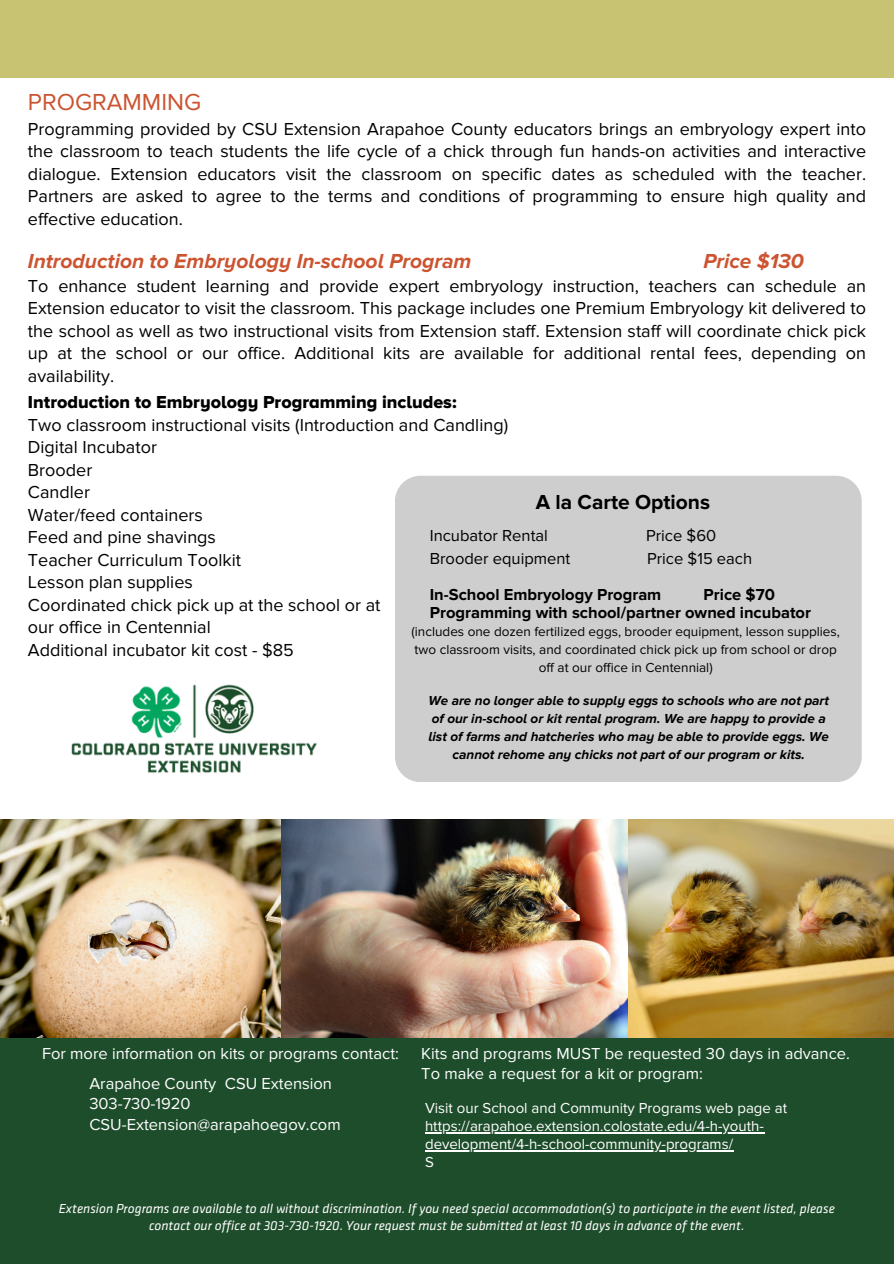
<style>
.page{position:relative;width:894px;height:1264px;background:#fff}
.page>*{position:absolute;margin:0;border:0;box-sizing:border-box;transform-origin:0 0}
.t1{font:24px "Proxima Nova";color:#cc5430}
.t2{font:italic 700 21px "Proxima Nova A";color:#cc5430}
.t3{font:700 21px "Proxima Nova";color:#000}
.t4{font:18px/22.5px "Proxima Nova";color:#000;text-align:justify}
.t5{font:16.5px/20.2px "Proxima Nova";color:#fff}
.t6{font:700 16.5px/18px "Proxima Nova";color:#000}
.t7{font:16.5px "Proxima Nova";color:#000}
.t8{font:15px/18px "Proxima Nova";color:#fff}
.t9{font:italic 13.5px/16.8px "Klavika";color:#fff;text-align:center}
.t10{font:italic 700 13.5px/18px "Proxima Nova A";color:#000;text-align:center}
.t11{font:13.5px/18px "Proxima Nova";color:#000;text-align:center}
.s1{font-family:"Proxima Nova A Extrabld"}
</style>
<div class="page">
<div style="left:0;top:0;width:893px;height:78px;background:#c8c372"></div>
<div style="left:0;top:1037px;width:893px;height:226px;background:#1e4d2b"></div>
<img style="left:0;top:819px;width:628px;height:218px">
<img style="left:628px;top:819px;width:265px;height:218px">
<div style="left:395px;top:476px;width:466px;height:306px;background:#cecece;border-radius:25px"></div>
<img style="left:71px;top:684px;width:246px;height:89px">
<hr style="left:425px;top:1132px;width:338px;height:1px;background:#fff">
<hr style="left:425px;top:1150px;width:308px;height:1px;background:#fff">
<p class="t1" style="left:28px;top:88px;width:175px">PROGRAMMING</p>
<p class="t4" style="left:28px;top:118px;width:839px">Programming provided by CSU Extension Arapahoe County educators brings an embryology expert into the classroom to teach students the life cycle of a chick through fun hands-on activities and interactive dialogue. Extension educators visit the classroom on specific dates as scheduled with the teacher.<br>Partners are asked to agree to the terms and conditions of programming to ensure high quality and effective education.</p>
<h3 class="t2" style="left:28px;top:249px;width:445px">Introduction to Embryology In-school Program</h3>
<h3 class="t2" style="left:703px;top:249px;width:102px">Price $130</h3>
<h3 class="t4" style="left:28px;top:275px;width:839px">To enhance student learning and provide expert embryology instruction, teachers can schedule an Extension educator to visit the classroom. This package includes one Premium Embryology kit delivered to the school as well as two instructional visits from Extension staff. Extension staff will coordinate chick pick up at the school or our office. Additional kits are available for additional rental fees, depending on availability.</h3>
<h3 class="t4" style="left:28px;top:391px;width:481px;text-align:left"><span class="s1">Introduction to Embryology Programming includes:<br></span>Two classroom instructional visits (Introduction and Candling)<br>Digital Incubator<br>Brooder<br>Candler<br>Water/feed containers<br>Feed and pine shavings<br>Teacher Curriculum Toolkit<br>Lesson plan supplies<br>Coordinated chick pick up at the school or at<br>our office in Centennial<br>Additional incubator kit cost - $85</h3>
<h1 class="t3" style="left:535px;top:490px;width:176px">A la Carte Options</h1>
<h3 class="t7" style="left:429px;top:525px;width:120px">Incubator Rental</h3>
<h3 class="t7" style="left:645px;top:525px;width:72px">Price $60</h3>
<h3 class="t7" style="left:429px;top:548px;width:142px">Brooder equipment</h3>
<h3 class="t7" style="left:647px;top:548px;width:107px">Price $15 each</h3>
<h3 class="t6" style="left:429px;top:585px;width:382px;text-indent:274px">Price $70<br>Programming with school/partner owned incubator</h3>
<h2 class="t11" style="left:411px;top:622px;width:429px">(includes one dozen fertilized eggs, brooder equipment, lesson supplies, two classroom visits, and coordinated chick pick up from school or drop off at our office in Centennial)</h2>
<h3 class="t6" style="left:429px;top:585px;width:233px">In-School Embryology Program</h3>
<h3 class="t10" style="left:428px;top:691px;width:402px">We are no longer able to supply eggs to schools who are not part of our in-school or kit rental program. We are happy to provide a list of farms and hatcheries who may be able to provide eggs. We cannot rehome any chicks not part of our program or kits.</h3>
<p class="t5" style="left:42px;top:1043px;width:358px">For more information on kits or programs contact:</p>
<p class="t5" style="left:89px;top:1073px;width:253px">Arapahoe County CSU Extension<br>303-730-1920<br>CSU-Extension@arapahoegov.com</p>
<p class="t5" style="left:421px;top:1043px;width:430px">Kits and programs MUST be requested 30 days in advance.<br>To make a request for a kit or program:</p>
<p class="t8" style="left:425px;top:1099px;width:363px">Visit our School and Community Programs web page at</p>
<p class="t8" style="left:425px;top:1117px;width:340px">https://arapahoe.extension.colostate.edu/4-h-youth-</p>
<p class="t8" style="left:425px;top:1135px;width:309px">development/4-h-school-community-programs/<br>S</p>
<h5 class="t9" style="left:59px;top:1201px;width:777px">Extension Programs are available to all without discrimination. If you need special accommodation(s) to participate in the event listed, please contact our office at 303-730-1920. Your request must be submitted at least 10 days in advance of the event.</h5>
</div>
